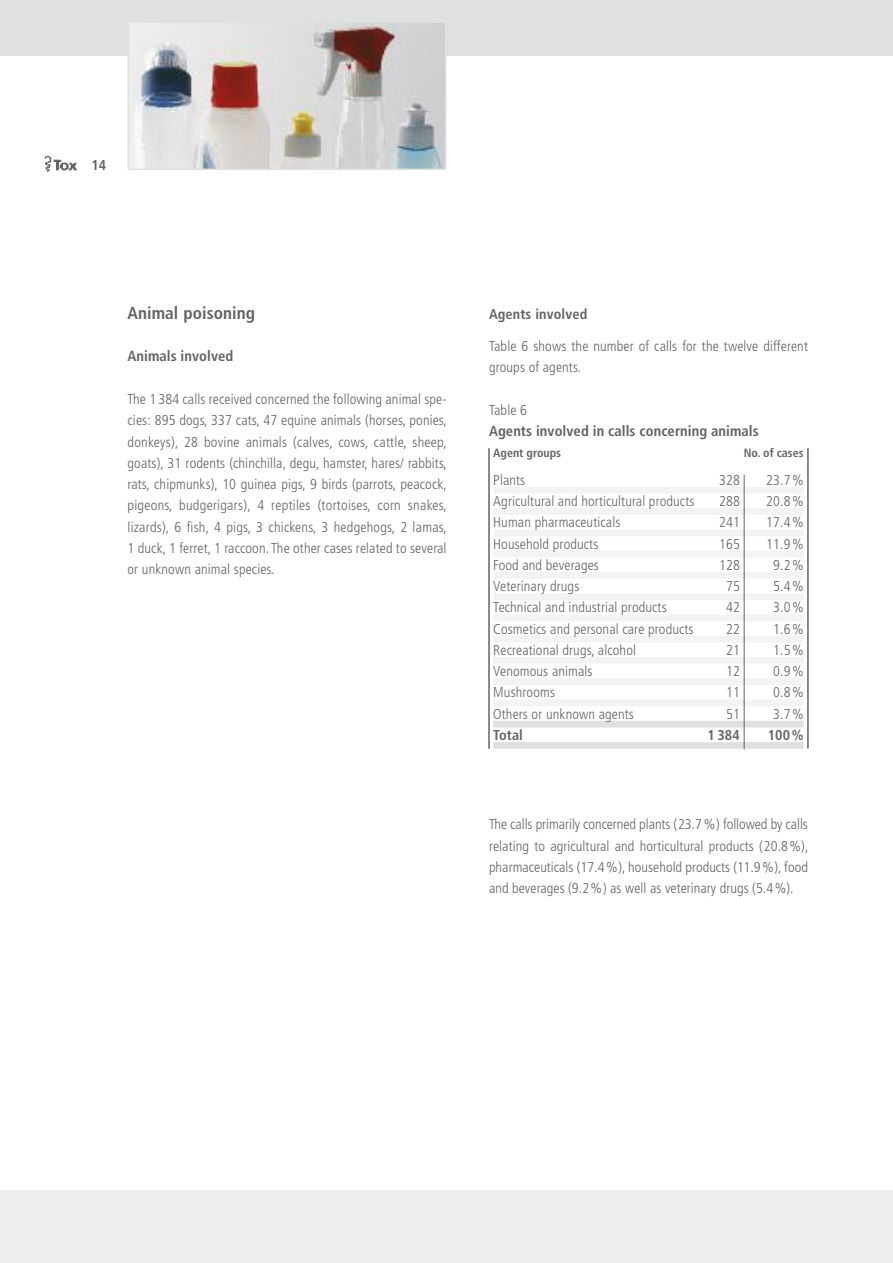
<style>
.page{position:relative;width:893px;height:1263px;background:#fff}
.page>*{position:absolute;margin:0;border:0;box-sizing:border-box;transform-origin:0 0}
.t1{font:700 condensed 17.25px "Frutiger";letter-spacing:.005em;color:#616366}
.t2{font:700 condensed 14.7px "Frutiger";letter-spacing:.005em;color:#616366}
.t3{font:300 condensed 14.25px/21.3px "Frutiger";letter-spacing:.01em;color:#616366;text-align:justify}
.t4{font:700 condensed 14.25px "Frutiger";letter-spacing:.01em;color:#616366}
.t5{font:700 condensed 12px "Frutiger";color:#616366}
</style>
<div class="page">
<div style="left:0;top:0;width:893px;height:55px;background:#dfe0e0"></div>
<div style="left:493px;top:487px;width:311px;height:7px;background:#f2f3f3"></div>
<div style="left:493px;top:508px;width:311px;height:7px;background:#f2f3f3"></div>
<div style="left:493px;top:529px;width:311px;height:7px;background:#f2f3f3"></div>
<div style="left:493px;top:551px;width:311px;height:6px;background:#f2f3f3"></div>
<div style="left:493px;top:572px;width:311px;height:7px;background:#f2f3f3"></div>
<div style="left:493px;top:593px;width:311px;height:7px;background:#f2f3f3"></div>
<div style="left:493px;top:614px;width:311px;height:7px;background:#f2f3f3"></div>
<div style="left:493px;top:636px;width:311px;height:6px;background:#f2f3f3"></div>
<div style="left:493px;top:657px;width:311px;height:7px;background:#f2f3f3"></div>
<div style="left:493px;top:678px;width:311px;height:7px;background:#f2f3f3"></div>
<div style="left:493px;top:699px;width:311px;height:7px;background:#f2f3f3"></div>
<div style="left:493px;top:721px;width:311px;height:6px;background:#dfe0e0"></div>
<div style="left:493px;top:742px;width:311px;height:7px;background:#dfe0e0"></div>
<hr style="left:488px;top:448px;width:2px;height:301px;background:#616366">
<hr style="left:807px;top:448px;width:2px;height:300px;background:#616366">
<hr style="left:744px;top:475px;width:1px;height:274px;background:#616366">
<div style="left:0;top:1191px;width:893px;height:72px;background:#efeff0"></div>
<img style="left:45px;top:155px;width:32px;height:17px">
<img style="left:131px;top:24px;width:312px;height:143px">
<div style="left:128px;top:21px;width:318px;height:149px;border:2px solid #dfe0e0"></div>
<p class="t4" style="left:91px;top:159px;width:16px">14</p>
<p class="t1" style="left:128px;top:306px;width:129px">Animal poisoning</p>
<p class="t2" style="left:128px;top:350px;width:107px">Animals involved</p>
<p class="t3" style="left:128px;top:389px;width:321px">The 1 384 calls received concerned the following animal spe&shy;cies: 895 dogs, 337 cats, 47 equine animals (horses, ponies, donkeys), 28 bovine animals (calves, cows, cattle, sheep, goats), 31 rodents (chinchilla, degu, hamster, hares/ rabbits, rats, chipmunks), 10 guinea pigs, 9 birds (parrots, peacock, pigeons, budgerigars), 4 reptiles (tortoises, corn snakes, lizards), 6 fish, 4 pigs, 3 chickens, 3 hedgehogs, 2 lamas, 1 duck, 1 ferret, 1 raccoon. The other cases related to several or unknown animal species.</p>
<p class="t4" style="left:489px;top:308px;width:100px">Agents involved</p>
<p class="t3" style="left:489px;top:336px;width:320px">Table 6 shows the number of calls for the twelve different groups of agents.</p>
<p class="t3" style="left:489px;top:400px;width:39px">Table 6</p>
<p class="t2" style="left:489px;top:425px;width:271px">Agents involved in calls concerning animals</p>
<p class="t5" style="left:493px;top:448px;width:69px">Agent groups</p>
<p class="t5" style="left:744px;top:448px;width:61px">No. of cases</p>
<p class="t3" style="left:493px;top:470px;width:34px">Plants</p>
<p class="t3" style="left:719px;top:470px;width:22px">328</p>
<p class="t3" style="left:766px;top:470px;width:39px">23.7%</p>
<p class="t3" style="left:493px;top:491px;width:203px">Agricultural and horticultural products</p>
<p class="t3" style="left:719px;top:491px;width:22px">288</p>
<p class="t3" style="left:766px;top:491px;width:39px">20.8%</p>
<p class="t3" style="left:493px;top:513px;width:129px">Human pharmaceuticals</p>
<p class="t3" style="left:719px;top:513px;width:22px">241</p>
<p class="t3" style="left:766px;top:513px;width:39px">17.4%</p>
<p class="t3" style="left:493px;top:534px;width:107px">Household products</p>
<p class="t3" style="left:719px;top:534px;width:22px">165</p>
<p class="t3" style="left:766px;top:534px;width:39px">11.9%</p>
<p class="t3" style="left:493px;top:555px;width:107px">Food and beverages</p>
<p class="t3" style="left:719px;top:555px;width:22px">128</p>
<p class="t3" style="left:773px;top:555px;width:32px">9.2%</p>
<p class="t3" style="left:493px;top:577px;width:88px">Veterinary drugs</p>
<p class="t3" style="left:726px;top:577px;width:15px">75</p>
<p class="t3" style="left:773px;top:577px;width:32px">5.4%</p>
<p class="t3" style="left:493px;top:598px;width:175px">Technical and industrial products</p>
<p class="t3" style="left:726px;top:598px;width:15px">42</p>
<p class="t3" style="left:773px;top:598px;width:32px">3.0%</p>
<p class="t3" style="left:493px;top:619px;width:202px">Cosmetics and personal care products</p>
<p class="t3" style="left:726px;top:619px;width:15px">22</p>
<p class="t3" style="left:773px;top:619px;width:32px">1.6%</p>
<p class="t3" style="left:493px;top:640px;width:144px">Recreational drugs, alcohol</p>
<p class="t3" style="left:726px;top:640px;width:15px">21</p>
<p class="t3" style="left:773px;top:640px;width:32px">1.5%</p>
<p class="t3" style="left:493px;top:662px;width:101px">Venomous animals</p>
<p class="t3" style="left:726px;top:662px;width:15px">12</p>
<p class="t3" style="left:773px;top:662px;width:32px">0.9%</p>
<p class="t3" style="left:493px;top:683px;width:63px">Mushrooms</p>
<p class="t3" style="left:726px;top:683px;width:15px">11</p>
<p class="t3" style="left:773px;top:683px;width:32px">0.8%</p>
<p class="t3" style="left:493px;top:704px;width:142px">Others or unknown agents</p>
<p class="t3" style="left:726px;top:704px;width:15px">51</p>
<p class="t3" style="left:773px;top:704px;width:32px">3.7%</p>
<p class="t4" style="left:493px;top:729px;width:31px">Total</p>
<p class="t4" style="left:707px;top:729px;width:34px">1 384</p>
<p class="t4" style="left:768px;top:729px;width:38px">100%</p>
<p class="t3" style="left:489px;top:815px;width:321px">The calls primarily concerned plants (23.7 %) followed by calls relating to agricultural and horticultural products (20.8%), pharmaceuticals (17.4%), household products (11.9%), food and beverages (9.2%) as well as veterinary drugs (5.4%).</p>
</div>
